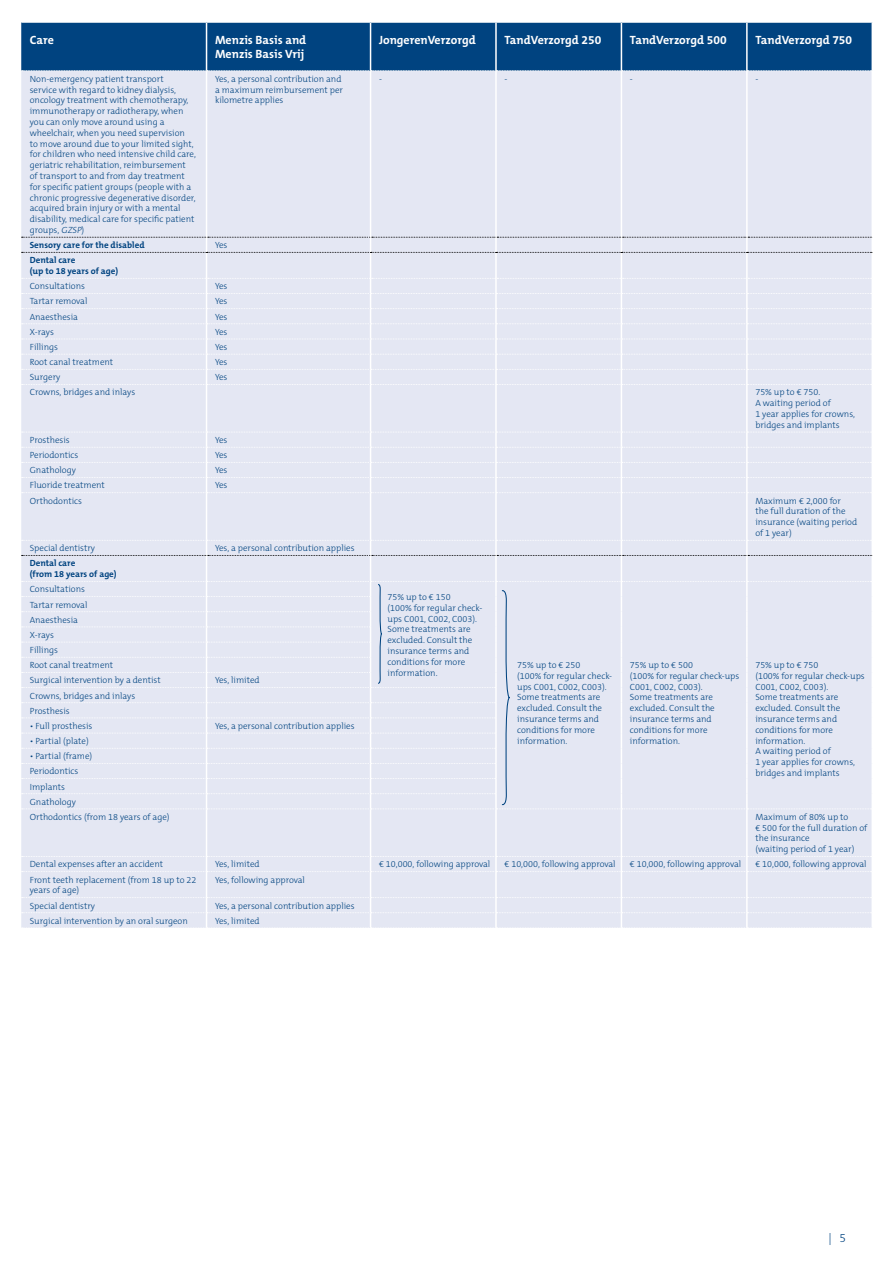
<style>
.page{position:relative;width:893px;height:1263px;background:#fff}
.page>*{position:absolute;margin:0;border:0;box-sizing:border-box;transform-origin:0 0}
.t1{font:700 12px/14.4px "The Mix B W7";color:#fff}
.t2{font:300 12px "The Mix B W3";color:#004380}
.t3{font:300 9px/10.8px "The Mix B W3";color:#004380}
.t4{font:700 9px/10.8px "The Mix B W7";color:#004380}
.s1{font-style:italic}
</style>
<div class="page">
<div style="left:21px;top:71px;width:850px;height:857px;background:#e4e7f3"></div>
<hr style="left:206px;top:385px;width:1px;height:47px;background:#fff">
<hr style="left:370px;top:385px;width:1px;height:47px;background:#fff">
<hr style="left:495px;top:385px;width:2px;height:47px;background:#fff">
<hr style="left:621px;top:385px;width:1px;height:47px;background:#fff">
<hr style="left:746px;top:385px;width:2px;height:47px;background:#fff">
<hr style="left:206px;top:493px;width:1px;height:47px;background:#fff">
<hr style="left:370px;top:493px;width:1px;height:47px;background:#fff">
<hr style="left:495px;top:493px;width:2px;height:47px;background:#fff">
<hr style="left:621px;top:493px;width:1px;height:47px;background:#fff">
<div style="left:22px;top:432px;width:850px;height:61px;background:#e4e7f3"></div>
<hr style="left:746px;top:493px;width:2px;height:47px;background:#fff">
<hr style="left:206px;top:809px;width:1px;height:47px;background:#fff">
<hr style="left:370px;top:809px;width:1px;height:47px;background:#fff">
<hr style="left:495px;top:809px;width:2px;height:47px;background:#fff">
<hr style="left:621px;top:809px;width:1px;height:47px;background:#fff">
<hr style="left:746px;top:809px;width:2px;height:47px;background:#fff">
<div style="left:22px;top:856px;width:850px;height:72px;background:#e4e7f3"></div>
<hr style="left:206px;top:71px;width:1px;height:166px;background:#fff">
<hr style="left:370px;top:71px;width:1px;height:166px;background:#fff">
<hr style="left:495px;top:71px;width:2px;height:166px;background:#fff">
<hr style="left:621px;top:71px;width:1px;height:166px;background:#fff">
<div style="left:21px;top:22px;width:851px;height:49px;background:#004380"></div>
<hr style="left:746px;top:71px;width:2px;height:166px;background:#fff">
<div style="left:22px;top:237px;width:851px;height:148px;background:#e4e7f3"></div>
<div style="left:22px;top:540px;width:851px;height:269px;background:#e4e7f3"></div>
<h1 class="t1" style="left:30px;top:32px;width:26px">Care</h1>
<h1 class="t1" style="left:215px;top:32px;width:93px">Menzis Basis and<br>Menzis Basis Vrij</h1>
<h1 class="t1" style="left:379px;top:32px;width:98px">JongerenVerzorgd</h1>
<h1 class="t1" style="left:504px;top:32px;width:98px">TandVerzorgd 250</h1>
<h1 class="t1" style="left:630px;top:32px;width:98px">TandVerzorgd 500</h1>
<h1 class="t1" style="left:755px;top:32px;width:98px">TandVerzorgd 750</h1>
<p class="t3" style="left:30px;top:73px;width:168px">Non-emergency patient transport<br>service with regard to kidney dialysis, oncology treatment with chemotherapy, immunotherapy or radiotherapy, when you can only move around using a wheelchair, when you need supervision<br>to move around due to your limited sight, for children who need intensive child care, geriatric rehabilitation, reimbursement of transport to and from day treatment for specific patient groups (people with a chronic progressive degenerative disorder, acquired brain injury or with a mental disability, medical care for specific patient groups, <span class="s1">GZSP</span>)</p>
<p class="t3" style="left:215px;top:73px;width:129px">Yes, a personal contribution and a maximum reimbursement per kilometre applies</p>
<p class="t3" style="left:379px;top:73px;width:4px">-</p>
<p class="t3" style="left:504px;top:73px;width:4px">-</p>
<p class="t3" style="left:630px;top:73px;width:4px">-</p>
<p class="t3" style="left:755px;top:73px;width:4px">-</p>
<p class="t4" style="left:30px;top:240px;width:116px">Sensory care for the disabled</p>
<p class="t3" style="left:215px;top:240px;width:14px">Yes</p>
<p class="t4" style="left:30px;top:255px;width:90px">Dental care<br>(up to 18 years of age)</p>
<p class="t3" style="left:30px;top:281px;width:57px">Consultations</p>
<p class="t3" style="left:215px;top:281px;width:14px">Yes</p>
<p class="t3" style="left:30px;top:296px;width:59px">Tartar removal</p>
<p class="t3" style="left:215px;top:296px;width:14px">Yes</p>
<p class="t3" style="left:30px;top:311px;width:50px">Anaesthesia</p>
<p class="t3" style="left:215px;top:311px;width:14px">Yes</p>
<p class="t3" style="left:30px;top:326px;width:26px">X-rays</p>
<p class="t3" style="left:215px;top:326px;width:14px">Yes</p>
<p class="t3" style="left:30px;top:341px;width:30px">Fillings</p>
<p class="t3" style="left:215px;top:341px;width:14px">Yes</p>
<p class="t3" style="left:30px;top:357px;width:85px">Root canal treatment</p>
<p class="t3" style="left:215px;top:357px;width:14px">Yes</p>
<p class="t3" style="left:30px;top:372px;width:32px">Surgery</p>
<p class="t3" style="left:215px;top:372px;width:14px">Yes</p>
<p class="t3" style="left:30px;top:387px;width:107px">Crowns, bridges and inlays</p>
<p class="t3" style="left:755px;top:387px;width:101px">75% up to € 750.<br>A waiting period of<br>1 year applies for crowns, bridges and implants</p>
<p class="t3" style="left:30px;top:435px;width:42px">Prosthesis</p>
<p class="t3" style="left:215px;top:435px;width:14px">Yes</p>
<p class="t3" style="left:30px;top:450px;width:50px">Periodontics</p>
<p class="t3" style="left:215px;top:450px;width:14px">Yes</p>
<p class="t3" style="left:30px;top:465px;width:48px">Gnathology</p>
<p class="t3" style="left:215px;top:465px;width:14px">Yes</p>
<p class="t3" style="left:30px;top:480px;width:77px">Fluoride treatment</p>
<p class="t3" style="left:215px;top:480px;width:14px">Yes</p>
<p class="t3" style="left:30px;top:495px;width:54px">Orthodontics</p>
<p class="t3" style="left:755px;top:495px;width:103px">Maximum € 2,000 for<br>the full duration of the insurance (waiting period of 1 year)</p>
<p class="t3" style="left:30px;top:543px;width:67px">Special dentistry</p>
<p class="t3" style="left:215px;top:543px;width:141px">Yes, a personal contribution applies</p>
<p class="t4" style="left:30px;top:558px;width:88px">Dental care<br>(from 18 years of age)</p>
<p class="t3" style="left:30px;top:584px;width:57px">Consultations</p>
<p class="t3" style="left:388px;top:592px;width:96px">75% up to € 150<br>(100% for regular check&shy;ups C001, C002, C003).<br>Some treatments are excluded. Consult the insurance terms and conditions for more information.</p>
<p class="t3" style="left:30px;top:597px;width:132px;line-height:15.1px">Tartar removal<br>Anaesthesia<br>X-rays<br>Fillings<br>Root canal treatment<br>Surgical intervention by a dentist</p>
<p class="t3" style="left:517px;top:659px;width:96px">75% up to € 250<br>(100% for regular check&shy;ups C001, C002, C003).<br>Some treatments are excluded. Consult the insurance terms and conditions for more information.</p>
<p class="t3" style="left:630px;top:659px;width:111px">75% up to € 500<br>(100% for regular check-ups<br>C001, C002, C003).<br>Some treatments are excluded. Consult the insurance terms and conditions for more information.</p>
<p class="t3" style="left:755px;top:659px;width:111px">75% up to € 750<br>(100% for regular check-ups<br>C001, C002, C003).<br>Some treatments are excluded. Consult the insurance terms and conditions for more information.<br>A waiting period of<br>1 year applies for crowns, bridges and implants</p>
<p class="t3" style="left:215px;top:675px;width:46px">Yes, limited</p>
<p class="t3" style="left:30px;top:688px;width:107px;line-height:15.1px">Crowns, bridges and inlays<br>Prosthesis</p>
<p class="t3" style="left:30px;top:720px;width:64px">• Full prosthesis</p>
<p class="t3" style="left:215px;top:720px;width:141px">Yes, a personal contribution applies</p>
<p class="t3" style="left:30px;top:736px;width:60px">• Partial (plate)</p>
<p class="t3" style="left:30px;top:749px;width:141px;line-height:15.1px">• Partial (frame)<br>Periodontics<br>Implants<br>Gnathology<br>Orthodontics (from 18 years of age)</p>
<p class="t3" style="left:755px;top:811px;width:113px">Maximum of 80% up to<br>€ 500 for the full duration of the insurance<br>(waiting period of 1 year)</p>
<p class="t3" style="left:30px;top:859px;width:135px">Dental expenses after an accident</p>
<p class="t3" style="left:215px;top:859px;width:46px">Yes, limited</p>
<p class="t3" style="left:379px;top:859px;width:113px">€ 10,000, following approval</p>
<p class="t3" style="left:504px;top:859px;width:113px">€ 10,000, following approval</p>
<p class="t3" style="left:630px;top:859px;width:113px">€ 10,000, following approval</p>
<p class="t3" style="left:755px;top:859px;width:113px">€ 10,000, following approval</p>
<p class="t3" style="left:30px;top:874px;width:168px">Front teeth replacement (from 18 up to 22 years of age)</p>
<p class="t3" style="left:215px;top:874px;width:91px">Yes, following approval</p>
<p class="t3" style="left:30px;top:900px;width:67px">Special dentistry</p>
<p class="t3" style="left:215px;top:900px;width:141px">Yes, a personal contribution applies</p>
<p class="t3" style="left:30px;top:915px;width:160px">Surgical intervention by an oral surgeon</p>
<p class="t3" style="left:215px;top:915px;width:46px">Yes, limited</p>
<h1 class="t2" style="left:828px;top:1230px;width:19px">| 5</h1>
</div>
